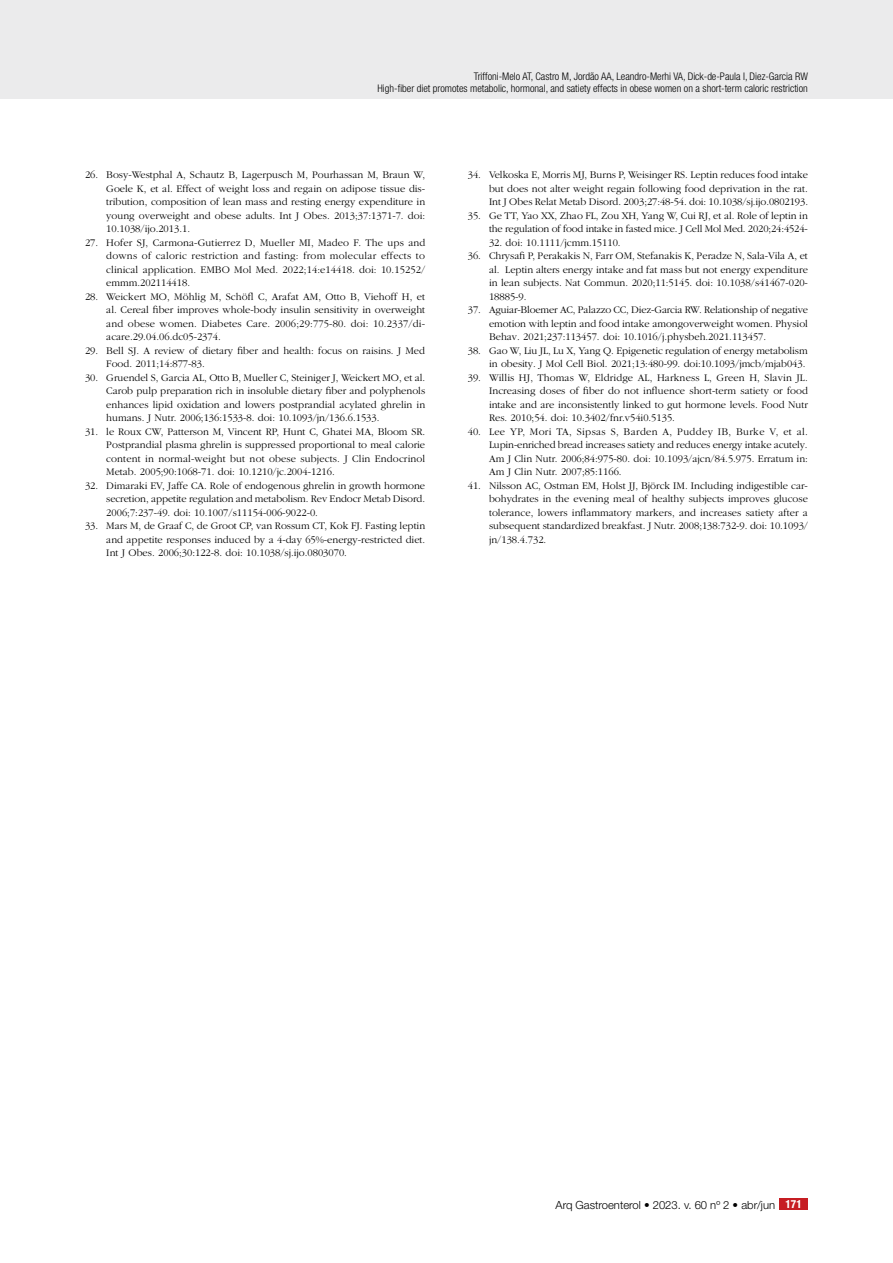
<style>
.page{position:relative;width:893px;height:1263px;background:#fff}
.page>*{position:absolute;margin:0;border:0;box-sizing:border-box;transform-origin:0 0}
.t1{font:300 11.25px "Helvetica Neue LT Pro";color:#000}
.t2{font:300 10.5px/13.5px "Garamond";color:#000;text-align:justify}
.t3{font:300 condensed 10.5px/12px "Helvetica Neue LT Pro";color:#000;text-align:right}
.s1{font-weight:700;font-stretch:condensed;color:#fff}
</style>
<div class="page">
<div style="left:0;top:0;width:893px;height:99px;background:#ebebec"></div>
<div style="left:779px;top:1198px;width:29px;height:12px;background:#c61d23"></div>
<p class="t3" style="left:378px;top:70px;width:432px">Triffoni-Melo AT, Castro M, Jordão AA, Leandro-Merhi VA, Dick-de-Paula I, Diez-Garcia RW<br>High-fiber diet promotes metabolic, hormonal, and satiety effects in obese women on a short-term caloric restriction</p>
<p class="t2" style="left:106px;top:168px;width:320px;text-indent:-21px">26. Bosy-Westphal A, Schautz B, Lagerpusch M, Pourhassan M, Braun W, Goele K, et al. Effect of weight loss and regain on adipose tissue dis&shy;tribution, composition of lean mass and resting energy expenditure in young overweight and obese adults. Int J Obes. 2013;37:1371-7. doi:<br>10.1038/ijo.2013.1.</p>
<p class="t2" style="left:106px;top:236px;width:321px;text-indent:-21px">27. Hofer SJ, Carmona-Gutierrez D, Mueller MI, Madeo F. The ups and downs of caloric restriction and fasting: from molecular effects to clinical application. EMBO Mol Med. 2022;14:e14418. doi: 10.15252/ emmm.202114418.</p>
<p class="t2" style="left:106px;top:290px;width:320px;text-indent:-21px">28. Weickert MO, Möhlig M, Schöfl C, Arafat AM, Otto B, Viehoff H, et al. Cereal fiber improves whole-body insulin sensitivity in overweight and obese women. Diabetes Care. 2006;29:775-80. doi: 10.2337/di&shy;acare.29.04.06.dc05-2374.</p>
<p class="t2" style="left:106px;top:344px;width:320px;text-indent:-21px">29. Bell SJ. A review of dietary fiber and health: focus on raisins. J Med<br>Food. 2011;14:877-83.</p>
<p class="t2" style="left:106px;top:371px;width:321px;text-indent:-21px">30. Gruendel S, Garcia AL, Otto B, Mueller C, Steiniger J, Weickert MO, et al.<br>Carob pulp preparation rich in insoluble dietary fiber and polyphenols enhances lipid oxidation and lowers postprandial acylated ghrelin in humans. J Nutr. 2006;136:1533-8. doi: 10.1093/jn/136.6.1533.</p>
<p class="t2" style="left:106px;top:425px;width:320px;text-indent:-21px">31. le Roux CW, Patterson M, Vincent RP, Hunt C, Ghatei MA, Bloom SR.<br>Postprandial plasma ghrelin is suppressed proportional to meal calorie content in normal-weight but not obese subjects. J Clin Endocrinol Metab. 2005;90:1068-71. doi: 10.1210/jc.2004-1216.</p>
<p class="t2" style="left:106px;top:479px;width:320px;text-indent:-21px">32. Dimaraki EV, Jaffe CA. Role of endogenous ghrelin in growth hormone secretion, appetite regulation and metabolism. Rev Endocr Metab Disord.<br>2006;7:237-49. doi: 10.1007/s11154-006-9022-0.</p>
<p class="t2" style="left:106px;top:519px;width:320px;text-indent:-21px">33. Mars M, de Graaf C, de Groot CP, van Rossum CT, Kok FJ. Fasting leptin and appetite responses induced by a 4-day 65%-energy-restricted diet.<br>Int J Obes. 2006;30:122-8. doi: 10.1038/sj.ijo.0803070.</p>
<p class="t2" style="left:489px;top:168px;width:321px;text-indent:-21px">34. Velkoska E, Morris MJ, Burns P, Weisinger RS. Leptin reduces food intake but does not alter weight regain following food deprivation in the rat.<br>Int J Obes Relat Metab Disord. 2003;27:48-54. doi: 10.1038/sj.ijo.0802193.</p>
<p class="t2" style="left:468px;top:209px;width:342px;text-align:right">35. Ge TT, Yao XX, Zhao FL, Zou XH, Yang W, Cui RJ, et al. Role of leptin in the regulation of food intake in fasted mice. J Cell Mol Med. 2020;24:4524-</p>
<p class="t2" style="left:489px;top:236px;width:133px">32. doi: 10.1111/jcmm.15110.</p>
<p class="t2" style="left:489px;top:249px;width:320px;text-indent:-21px">36. Chrysafi P, Perakakis N, Farr OM, Stefanakis K, Peradze N, Sala-Vila A, et al. Leptin alters energy intake and fat mass but not energy expenditure in lean subjects. Nat Commun. 2020;11:5145. doi: 10.1038/s41467-020- 18885-9.</p>
<p class="t2" style="left:489px;top:303px;width:321px;text-indent:-21px">37. Aguiar-Bloemer AC, Palazzo CC, Diez-Garcia RW. Relationship of negative emotion with leptin and food intake amongoverweight women. Physiol Behav. 2021;237:113457. doi: 10.1016/j.physbeh.2021.113457.</p>
<p class="t2" style="left:468px;top:344px;width:341px;text-align:right">38. Gao W, Liu JL, Lu X, Yang Q. Epigenetic regulation of energy metabolism in obesity. J Mol Cell Biol. 2021;13:480-99. doi:10.1093/jmcb/mjab043.</p>
<p class="t2" style="left:489px;top:371px;width:320px;text-indent:-21px">39. Willis HJ, Thomas W, Eldridge AL, Harkness L, Green H, Slavin JL.<br>Increasing doses of fiber do not influence short-term satiety or food intake and are inconsistently linked to gut hormone levels. Food Nutr Res. 2010;54. doi: 10.3402/fnr.v54i0.5135.</p>
<p class="t2" style="left:489px;top:425px;width:320px;text-indent:-21px">40. Lee YP, Mori TA, Sipsas S, Barden A, Puddey IB, Burke V, et al.<br>Lupin-enriched bread increases satiety and reduces energy intake acutely.<br>Am J Clin Nutr. 2006;84:975-80. doi: 10.1093/ajcn/84.5.975. Erratum in:<br>Am J Clin Nutr. 2007;85:1166.</p>
<p class="t2" style="left:489px;top:479px;width:321px;text-indent:-21px">41. Nilsson AC, Ostman EM, Holst JJ, Björck IM. Including indigestible car&shy;bohydrates in the evening meal of healthy subjects improves glucose tolerance, lowers inflammatory markers, and increases satiety after a subsequent standardized breakfast. J Nutr. 2008;138:732-9. doi: 10.1093/ jn/138.4.732.</p>
<p class="t1" style="left:556px;top:1198px;width:248px">Arq Gastroenterol • 2023. v. 60 nº 2 • abr/jun <span class="s1">171</span></p>
</div>
